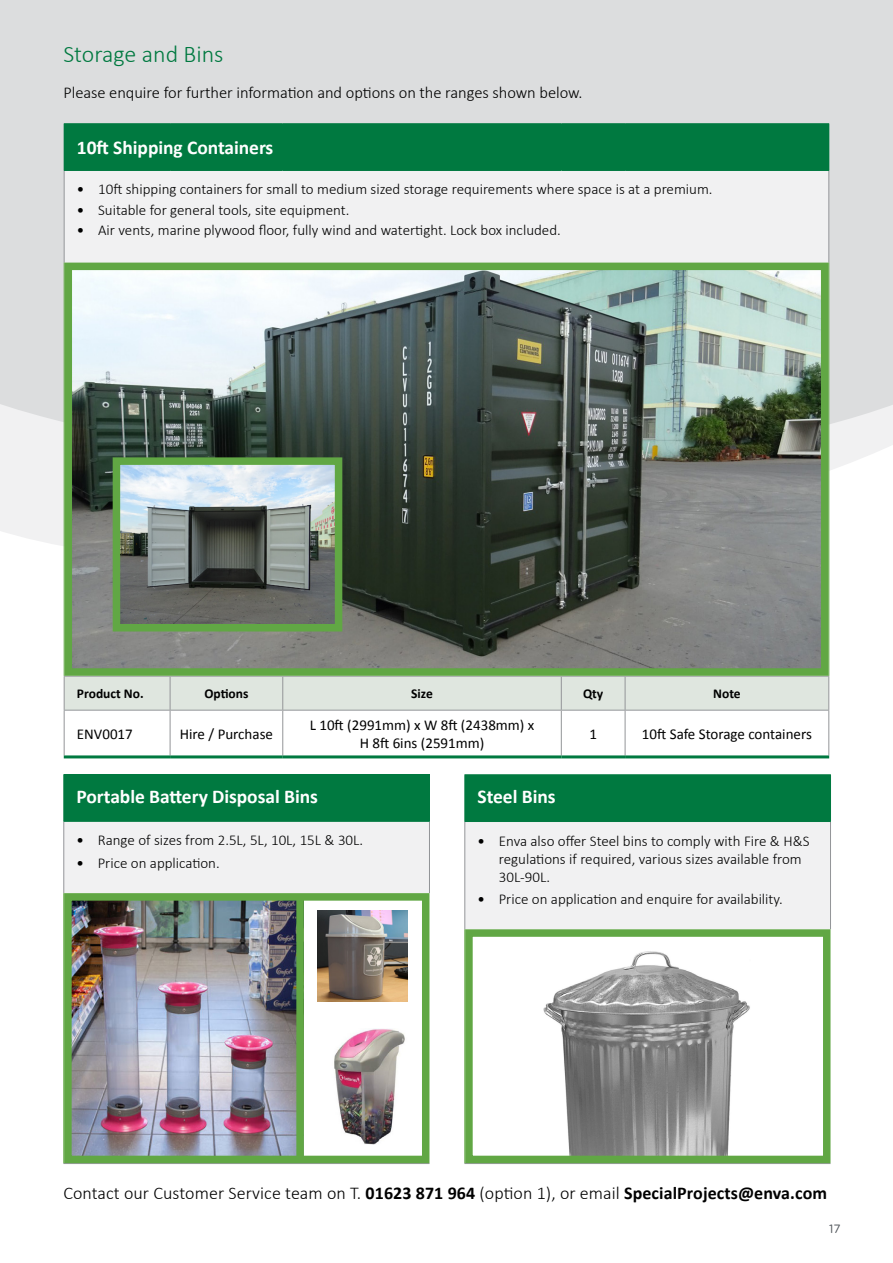
<style>
.page{position:relative;width:893px;height:1263px;background:#fff}
.page>*{position:absolute;margin:0;border:0;box-sizing:border-box;transform-origin:0 0}
.t1{font:300 24px "Calibri";color:#007940}
.t2{font:700 19.5px "Calibri";letter-spacing:-.005em;color:#fff}
.t3{font:300 18px "Calibri";letter-spacing:.005em;color:#000}
.t4{font:300 16.5px "Calibri";letter-spacing:-.005em;color:#000}
.t5{font:300 15px/18px "Calibri";color:#000}
.t6{font:15px/18px "Calibri";color:#000;text-align:center}
.t7{font:700 13.5px "Calibri";color:#000}
.t8{font:12px "Gotham Rounded";color:#4d5257}
.s1{font-weight:400}
.s2{font-weight:700}
</style>
<div class="page">
<svg style="left:0;top:468px;width:835px;height:95px;fill:#f1f1f2"></svg>
<div style="left:1px;top:0;width:892px;height:468px;background:#dcddde"></div>
<div style="left:465px;top:775px;width:365px;height:46px;background:#007940"></div>
<div style="left:465px;top:821px;width:365px;height:108px;background:#f1f1f2"></div>
<hr style="left:464px;top:1163px;width:366px;height:1px;background:#939598">
<hr style="left:464px;top:822px;width:1px;height:107px;background:#939598">
<hr style="left:830px;top:822px;width:1px;height:107px;background:#939598">
<hr style="left:464px;top:774px;width:367px;height:1px;background:#007940">
<hr style="left:464px;top:775px;width:1px;height:46px;background:#007940">
<hr style="left:830px;top:775px;width:1px;height:46px;background:#007940">
<hr style="left:464px;top:821px;width:367px;height:1px;background:#007940">
<hr style="left:464px;top:929px;width:1px;height:234px;background:#61a744">
<img style="left:543px;top:951px;width:207px;height:203px">
<div style="left:465px;top:929px;width:365px;height:234px;border:8px solid #61a744"></div>
<div style="left:64px;top:774px;width:365px;height:47px;background:#007940"></div>
<div style="left:64px;top:821px;width:365px;height:72px;background:#f1f1f2"></div>
<hr style="left:63px;top:1163px;width:366px;height:1px;background:#939598">
<hr style="left:63px;top:822px;width:1px;height:71px;background:#939598">
<hr style="left:429px;top:822px;width:1px;height:71px;background:#939598">
<hr style="left:63px;top:774px;width:367px;height:1px;background:#007940">
<hr style="left:63px;top:775px;width:1px;height:46px;background:#007940">
<hr style="left:429px;top:775px;width:1px;height:46px;background:#007940">
<hr style="left:63px;top:821px;width:367px;height:1px;background:#007940">
<hr style="left:63px;top:893px;width:1px;height:270px;background:#61a744">
<img style="left:73px;top:902px;width:223px;height:252px">
<div style="left:64px;top:893px;width:365px;height:270px;border:8px solid #61a744"></div>
<img style="left:334px;top:1028px;width:71px;height:117px">
<img style="left:318px;top:911px;width:90px;height:90px">
<div style="left:296px;top:897px;width:8px;height:259px;background:#61a744"></div>
<svg style="left:0;top:0;width:1px;height:496px"></svg>
<div style="left:64px;top:124px;width:765px;height:46px;background:#007940"></div>
<div style="left:64px;top:170px;width:765px;height:93px;background:#f1f1f2"></div>
<svg style="left:65px;top:677px;width:763px;height:78px"></svg>
<hr style="left:170px;top:676px;width:1px;height:34px;background:#939598">
<hr style="left:282px;top:676px;width:1px;height:34px;background:#939598">
<hr style="left:561px;top:676px;width:1px;height:34px;background:#939598">
<hr style="left:625px;top:676px;width:1px;height:34px;background:#939598">
<hr style="left:828px;top:676px;width:1px;height:34px;background:#939598">
<hr style="left:170px;top:710px;width:1px;height:45px;background:#939598">
<hr style="left:282px;top:710px;width:1px;height:45px;background:#939598">
<hr style="left:561px;top:710px;width:1px;height:45px;background:#939598">
<hr style="left:625px;top:710px;width:1px;height:45px;background:#939598">
<hr style="left:828px;top:710px;width:1px;height:45px;background:#939598">
<hr style="left:64px;top:676px;width:106px;height:1px;background:#939598">
<hr style="left:64px;top:676px;width:1px;height:34px;background:#939598">
<hr style="left:170px;top:676px;width:113px;height:1px;background:#939598">
<hr style="left:283px;top:676px;width:278px;height:1px;background:#939598">
<hr style="left:561px;top:676px;width:64px;height:1px;background:#939598">
<hr style="left:625px;top:676px;width:204px;height:1px;background:#939598">
<hr style="left:64px;top:710px;width:106px;height:1px;background:#939598">
<hr style="left:64px;top:710px;width:1px;height:45px;background:#939598">
<hr style="left:170px;top:710px;width:113px;height:1px;background:#939598">
<hr style="left:283px;top:710px;width:278px;height:1px;background:#939598">
<hr style="left:561px;top:710px;width:64px;height:1px;background:#939598">
<hr style="left:625px;top:710px;width:204px;height:1px;background:#939598">
<hr style="left:64px;top:171px;width:1px;height:92px;background:#939598">
<hr style="left:828px;top:171px;width:1px;height:92px;background:#939598">
<hr style="left:64px;top:123px;width:106px;height:1px;background:#007940">
<hr style="left:170px;top:123px;width:113px;height:1px;background:#007940">
<hr style="left:283px;top:123px;width:278px;height:1px;background:#007940">
<hr style="left:561px;top:123px;width:64px;height:1px;background:#007940">
<hr style="left:625px;top:123px;width:204px;height:1px;background:#007940">
<hr style="left:64px;top:170px;width:106px;height:1px;background:#007940">
<hr style="left:170px;top:170px;width:113px;height:1px;background:#007940">
<hr style="left:283px;top:170px;width:278px;height:1px;background:#007940">
<hr style="left:561px;top:170px;width:64px;height:1px;background:#007940">
<hr style="left:625px;top:170px;width:204px;height:1px;background:#007940">
<hr style="left:64px;top:263px;width:1px;height:413px;background:#61a744">
<hr style="left:828px;top:263px;width:1px;height:413px;background:#61a744">
<hr style="left:64px;top:755px;width:106px;height:3px;background:#007940">
<hr style="left:170px;top:755px;width:113px;height:3px;background:#007940">
<hr style="left:283px;top:755px;width:278px;height:3px;background:#007940">
<hr style="left:561px;top:755px;width:64px;height:3px;background:#007940">
<hr style="left:625px;top:755px;width:204px;height:3px;background:#007940">
<img style="left:74px;top:272px;width:745px;height:395px">
<div style="left:65px;top:263px;width:763px;height:413px;border:8px solid #61a744"></div>
<img style="left:122px;top:466px;width:211px;height:156px">
<div style="left:113px;top:457px;width:229px;height:174px;border:8px solid #61a744"></div>
<h1 class="t1" style="left:63px;top:39px;width:162px">Storage and Bins</h1>
<p class="t4" style="left:63px;top:82px;width:521px">Please enquire for further information and options on the ranges shown below.</p>
<h2 class="t2" style="left:77px;top:134px;width:198px">10ft Shipping Containers</h2>
<p class="t5" style="left:77px;top:180px;width:637px"><span class="s1">•</span> 10ft shipping containers for small to medium sized storage requirements where space is at a premium.</p>
<p class="t5" style="left:77px;top:200px;width:274px"><span class="s1">•</span> Suitable for general tools, site equipment.</p>
<p class="t5" style="left:77px;top:221px;width:485px"><span class="s1">•</span> Air vents, marine plywood floor, fully wind and watertight. Lock box included.</p>
<p class="t7" style="left:77px;top:684px;width:68px">Product No.</p>
<p class="t7" style="left:204px;top:684px;width:46px">Options</p>
<p class="t7" style="left:411px;top:684px;width:23px">Size</p>
<p class="t7" style="left:583px;top:684px;width:22px">Qty</p>
<p class="t7" style="left:713px;top:684px;width:29px">Note</p>
<p class="t6" style="left:77px;top:725px;width:57px">ENV0017</p>
<p class="t6" style="left:180px;top:725px;width:95px">Hire / Purchase</p>
<p class="t6" style="left:310px;top:716px;width:226px">L 10ft (2991mm) x W 8ft (2438mm) x<br>H 8ft 6ins (2591mm)</p>
<p class="t6" style="left:589px;top:725px;width:9px">1</p>
<p class="t6" style="left:642px;top:725px;width:171px">10ft Safe Storage containers</p>
<h2 class="t2" style="left:77px;top:783px;width:243px">Portable Battery Disposal Bins</h2>
<p class="t5" style="left:77px;top:831px;width:288px"><span class="s1">•</span> Range of sizes from 2.5L, 5L, 10L, 15L &amp; 30L.</p>
<p class="t5" style="left:77px;top:853px;width:145px"><span class="s1">•</span> Price on application.</p>
<h2 class="t2" style="left:478px;top:783px;width:80px">Steel Bins</h2>
<p class="t5" style="left:499px;top:831px;width:312px;text-indent:-21px"><span class="s1">•</span> Enva also offer Steel bins to comply with Fire &amp; H&amp;S regulations if required, various sizes available from<br>30L-90L.</p>
<p class="t5" style="left:478px;top:890px;width:307px"><span class="s1">•</span> Price on application and enquire for availability.</p>
<p class="t3" style="left:63px;top:1182px;width:765px">Contact our Customer Service team on T. <span class="s2">01623 871 964</span> (option 1), or email <span class="s2">SpecialProjects@enva.com</span></p>
<p class="t8" style="left:829px;top:1221px;width:13px">17</p>
</div>
